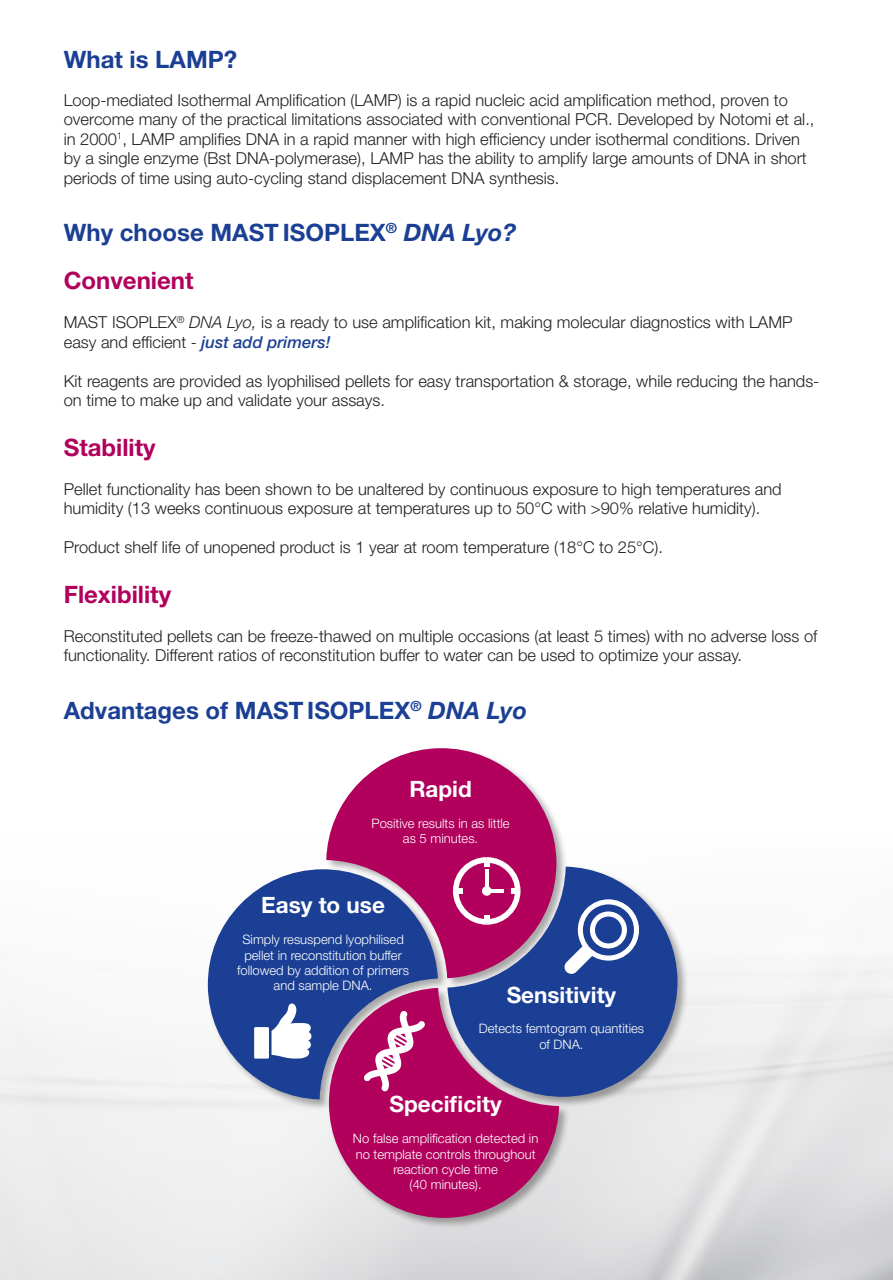
<style>
.page{position:relative;width:893px;height:1280px;background:#fff}
.page>*{position:absolute;margin:0;border:0;box-sizing:border-box;transform-origin:0 0}
.t1{font:700 24px/48px "Helvetica Neue LT Std";color:#1b3f94}
.t2{font:700 24px "Helvetica Neue LT Std";color:#b1015c}
.t3{font:700 22.5px "Helvetica Neue LT Std";color:#fff}
.t4{font:300 16.5px/19.5px "Helvetica Neue LT Std";color:#231f20}
.t5{font:300 13.05px/15.5px "Helvetica Neue LT Std";color:#fff;text-align:center}
.s1{font-style:italic}
.s2{color:#b1015c}
.s3{font-weight:500;font-style:italic;color:#1b3f94}
</style>
<div class="page">
<div style="left:206px;top:746px;width:483px;height:482px;background:#231f20;opacity:.38"></div>
<svg style="left:326px;top:748px;width:231px;height:230px;fill:#b1015c"></svg>
<svg style="left:447px;top:867px;width:230px;height:230px;background:#62589a"></svg>
<svg style="left:329px;top:988px;width:230px;height:229px;background:#94347e"></svg>
<svg style="left:208px;top:869px;width:230px;height:230px;background:#55569c"></svg>
<svg style="left:564px;top:899px;width:78px;height:75px"></svg>
<svg style="left:453px;top:857px;width:67px;height:68px"></svg>
<svg style="left:482px;top:886px;width:10px;height:10px"></svg>
<hr style="left:485px;top:869px;width:3px;height:22px;background:#fff">
<hr style="left:487px;top:889px;width:17px;height:3px;background:#fff">
<svg style="left:363px;top:1010px;width:62px;height:81px"></svg>
<div style="left:254px;top:1027px;width:15px;height:31px;background:#fff"></div>
<svg style="left:271px;top:1003px;width:40px;height:56px"></svg>
<h1 class="t1" style="left:64px;top:35px;width:175px">What is LAMP?</h1>
<p class="t4" style="left:64px;top:90px;width:752px">Loop-mediated Isothermal Amplification (LAMP) is a rapid nucleic acid amplification method, proven to overcome many of the practical limitations associated with conventional PCR. Developed by Notomi et al., in 2000<sup>1</sup>, LAMP amplifies DNA in a rapid manner with high efficiency under isothermal conditions. Driven by a single enzyme (Bst DNA-polymerase), LAMP has the ability to amplify large amounts of DNA in short periods of time using auto-cycling stand displacement DNA synthesis.</p>
<h1 class="t1" style="left:64px;top:208px;width:454px">Why choose MAST ISOPLEX<sup>®</sup> <span class="s1">DNA Lyo?<br></span><span class="s2">Convenient</span></h1>
<p class="t4" style="left:64px;top:312px;width:730px">MAST ISOPLEX<sup>®</sup> <span class="s1">DNA Lyo,</span> is a ready to use amplification kit, making molecular diagnostics with LAMP easy and efficient - <span class="s3">just add primers!</span></p>
<p class="t4" style="left:64px;top:371px;width:757px">Kit reagents are provided as lyophilised pellets for easy transportation &amp; storage, while reducing the hands&shy;on time to make up and validate your assays.</p>
<h1 class="t2" style="left:64px;top:432px;width:93px">Stability</h1>
<p class="t4" style="left:64px;top:479px;width:719px">Pellet functionality has been shown to be unaltered by continuous exposure to high temperatures and humidity (13 weeks continuous exposure at temperatures up to 50°C with &gt;90% relative humidity).</p>
<p class="t4" style="left:64px;top:537px;width:601px">Product shelf life of unopened product is 1 year at room temperature (18°C to 25°C).</p>
<h1 class="t2" style="left:64px;top:579px;width:109px">Flexibility</h1>
<p class="t4" style="left:64px;top:626px;width:755px">Reconstituted pellets can be freeze-thawed on multiple occasions (at least 5 times) with no adverse loss of functionality. Different ratios of reconstitution buffer to water can be used to optimize your assay.</p>
<h1 class="t1" style="left:64px;top:686px;width:465px">Advantages of MAST ISOPLEX<sup>®</sup> <span class="s1">DNA Lyo</span></h1>
<h2 class="t3" style="left:409px;top:775px;width:64px">Rapid</h2>
<p class="t5" style="left:371px;top:815px;width:140px">Positive results in as little as 5 minutes.</p>
<h2 class="t3" style="left:261px;top:891px;width:125px">Easy to use</h2>
<p class="t5" style="left:237px;top:931px;width:173px">Simply resuspend lyophilised pellet in reconstitution buffer followed by addition of primers and sample DNA.</p>
<h2 class="t3" style="left:507px;top:981px;width:111px">Sensitivity</h2>
<p class="t5" style="left:479px;top:1021px;width:167px">Detects femtogram quantities of DNA.</p>
<h2 class="t3" style="left:390px;top:1090px;width:114px">Specificity</h2>
<p class="t5" style="left:353px;top:1130px;width:187px">No false amplification detected in no template controls throughout reaction cycle time<br>(40 minutes).</p>
</div>
